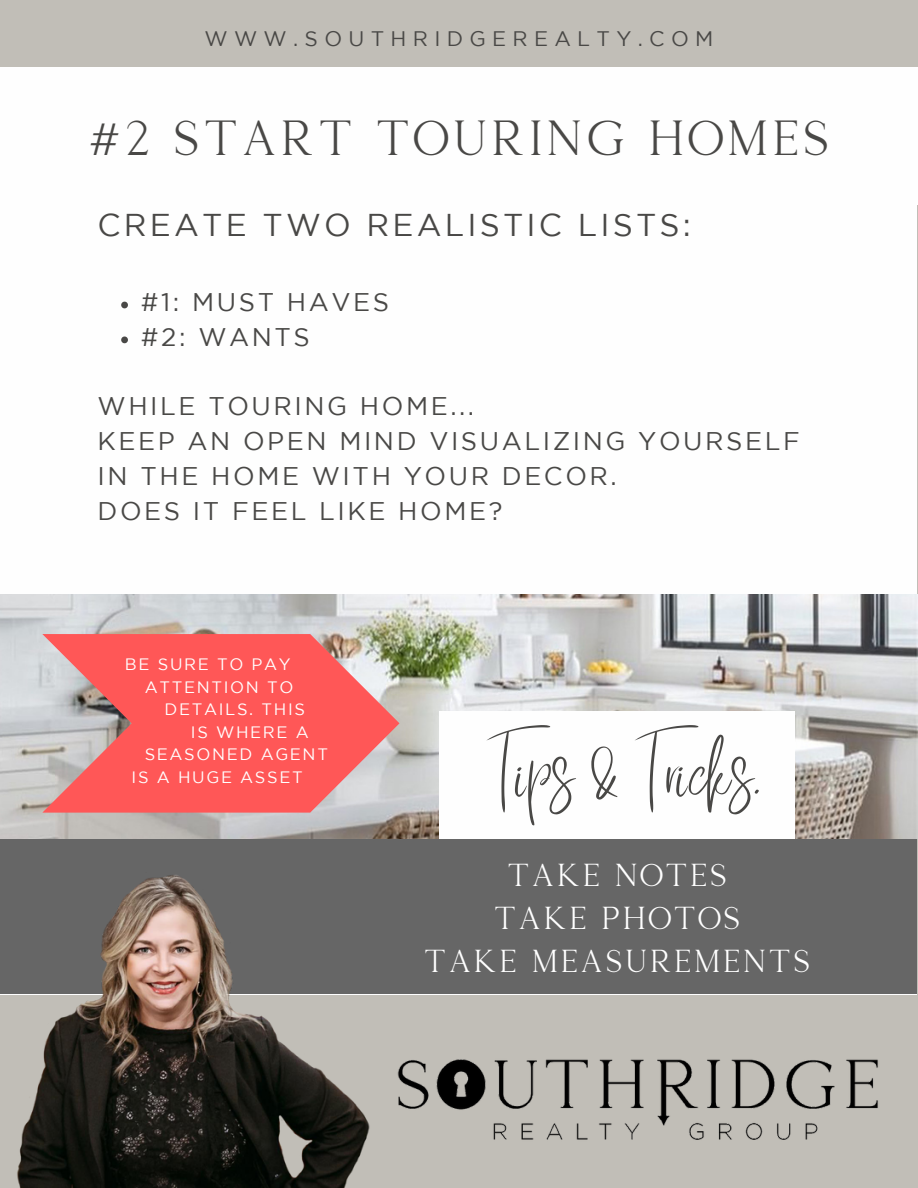
<style>
.page{position:relative;width:918px;height:1188px;background:#c1beb7}
.page>*{position:absolute;margin:0;border:0;box-sizing:border-box;transform-origin:0 0}
.t1{font:54px "Better Saturday";color:#494846}
.t2{font:48px "Montage Serif Font";color:#494846}
.t3{font:31.5px "Gotham";letter-spacing:.1em;color:#494846}
.t4{font:30.9px/42.8px "Montage Serif Font";letter-spacing:.31em;color:#fff;text-align:center}
.t5{font:25.5px/34.8px "Gotham";letter-spacing:.1em;color:#494846}
.t6{font:21px "Gotham";letter-spacing:.3em;color:#494846}
.t7{font:16.5px "Gotham";letter-spacing:.1em;color:#fff}
</style>
<div class="page">
<img style="left:397px;top:1059px;width:481px;height:81px">
<div style="left:0;top:156px;width:917px;height:838px;background:#fefefe"></div>
<img style="left:0;top:594px;width:918px;height:245px">
<div style="left:0;top:839px;width:917px;height:155px;background:#666"></div>
<img style="left:0;top:875px;width:376px;height:313px">
<div style="left:0;top:68px;width:918px;height:137px;background:#fefefe"></div>
<svg style="left:121px;top:302px;width:7px;height:6px"></svg>
<svg style="left:121px;top:337px;width:7px;height:6px"></svg>
<div style="left:439px;top:712px;width:356px;height:127px;background:#fefefe"></div>
<svg style="left:42px;top:634px;width:357px;height:179px;background:#ef7171"></svg>
<p class="t6" style="left:205px;top:31px;width:510px">WWW.SOUTHRIDGEREALTY.COM</p>
<h2 class="t2" style="left:87px;top:107px;width:746px">#2 START TOURING HOMES</h2>
<p class="t3" style="left:98px;top:213px;width:595px">CREATE TWO REALISTIC LISTS:</p>
<p class="t5" style="left:141px;top:286px;width:250px">#1: MUST HAVES #2: WANTS</p>
<p class="t5" style="left:98px;top:391px;width:704px">WHILE TOURING HOME...<br>KEEP AN OPEN MIND VISUALIZING YOURSELF<br>IN THE HOME WITH YOUR DECOR.<br>DOES IT FEEL LIKE HOME?</p>
<p class="t7" style="left:125px;top:658px;width:167px">BE SURE TO PAY</p>
<p class="t7" style="left:145px;top:681px;width:150px">ATTENTION TO</p>
<p class="t7" style="left:165px;top:703px;width:142px">DETAILS. THIS</p>
<p class="t7" style="left:191px;top:726px;width:119px">IS WHERE A</p>
<p class="t7" style="left:145px;top:748px;width:185px">SEASONED AGENT</p>
<p class="t7" style="left:132px;top:771px;width:173px">IS A HUGE ASSET</p>
<h1 class="t1" style="left:485px;top:764px;width:281px">Tips &amp; Tricks.</h1>
<p class="t4" style="left:423px;top:852px;width:385px">TAKE NOTES<br>TAKE PHOTOS<br>TAKE MEASUREMENTS</p>
</div>
